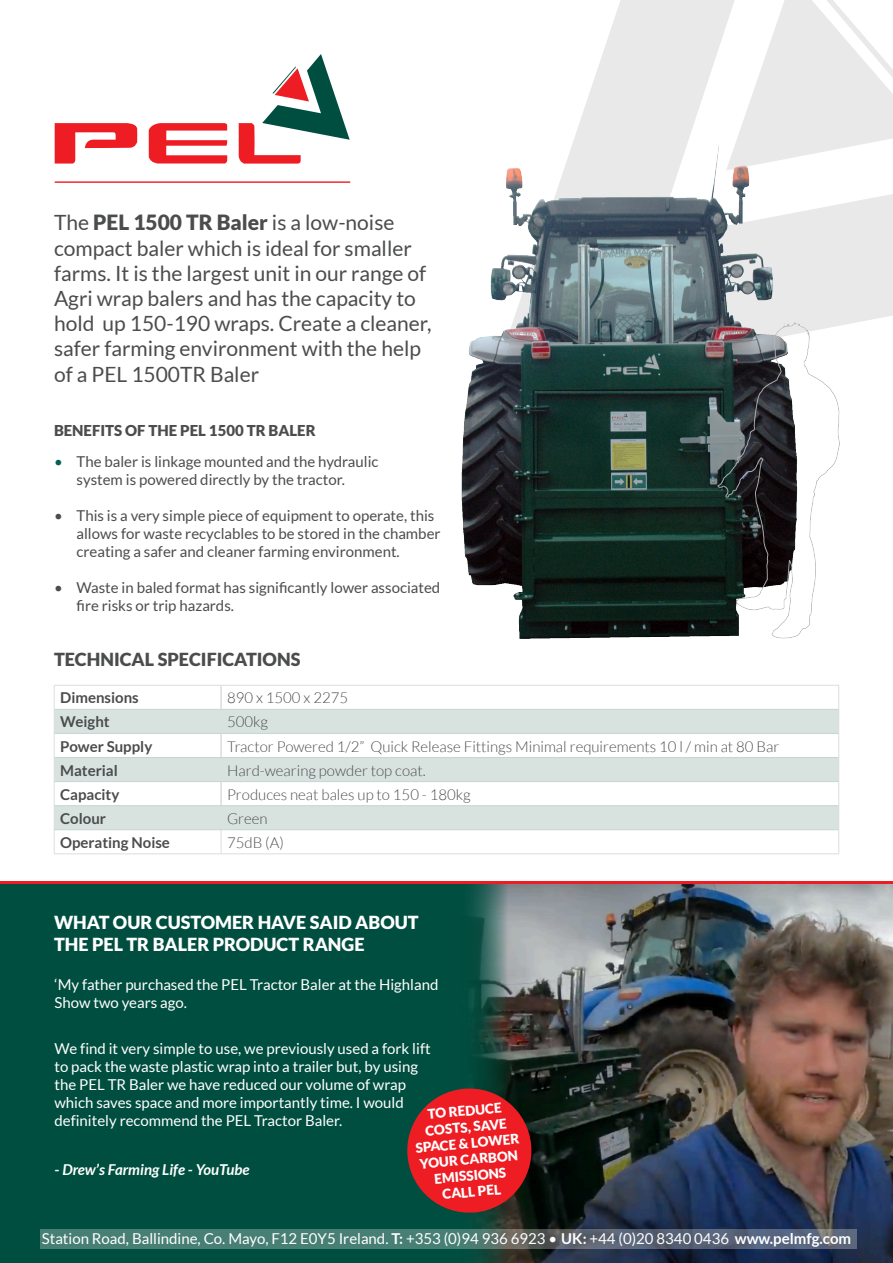
<style>
.page{position:relative;width:893px;height:1263px;background:#fff}
.page>*{position:absolute;margin:0;border:0;box-sizing:border-box;transform-origin:0 0}
.t1{font:21px/25.2px "Lato";color:#4b4c4d}
.t2{font:900 18px/21.6px "Lato";color:#fff}
.t3{font:900 18px "Lato";color:#4b4c4d}
.t4{font:15px/18px "Lato";color:#fff}
.t5{font:15px/18px "Lato";color:#4b4c4d}
.t6{font:300 15px "Lato";color:#4b4c4d}
.t7{font:700 15px "Lato";color:#4b4c4d}
.t8{font:900 15px "Lato";color:#4b4c4d}
.t9{font:italic 700 15px "Lato";color:#fff}
.t10{font:900 13.5px/16.2px "Lato";color:#fff;text-align:center}
.s1{font-weight:900}
.s2{color:#056054}
.s3{font-weight:700}
</style>
<div class="page">
<div style="left:0;top:881px;width:893px;height:10px;background:#ee1d23"></div>
<div style="left:0;top:884px;width:893px;height:379px;background:#004e40"></div>
<img style="left:470px;top:884px;width:423px;height:379px">
<svg style="left:40px;top:1229px;width:817px;height:20px;background:#507273"></svg>
<svg style="left:222px;top:710px;width:616px;height:119px;fill:#d8e3e0"></svg>
<hr style="left:221px;top:685px;width:618px;height:1px;background:#dcdddf">
<svg style="left:54px;top:685px;width:168px;height:168px"></svg>
<svg style="left:838px;top:686px;width:1px;height:167px"></svg>
<hr style="left:54px;top:853px;width:167px;height:1px;background:#dcdddf">
<hr style="left:221px;top:853px;width:618px;height:1px;background:#dcdddf">
<hr style="left:54px;top:709px;width:167px;height:1px;background:#c6d6d4">
<hr style="left:221px;top:709px;width:618px;height:1px;background:#c6d6d4">
<hr style="left:54px;top:733px;width:167px;height:1px;background:#c6d6d4">
<hr style="left:221px;top:733px;width:618px;height:1px;background:#c6d6d4">
<hr style="left:54px;top:757px;width:167px;height:1px;background:#c6d6d4">
<hr style="left:221px;top:757px;width:618px;height:1px;background:#c6d6d4">
<hr style="left:54px;top:781px;width:167px;height:1px;background:#c6d6d4">
<hr style="left:221px;top:781px;width:618px;height:1px;background:#c6d6d4">
<hr style="left:54px;top:805px;width:167px;height:1px;background:#c6d6d4">
<hr style="left:221px;top:805px;width:618px;height:1px;background:#c6d6d4">
<hr style="left:54px;top:829px;width:167px;height:1px;background:#c6d6d4">
<hr style="left:221px;top:829px;width:618px;height:1px;background:#c6d6d4">
<svg style="left:589px;top:0;width:304px;height:325px;fill:#e9e9e9"></svg>
<svg style="left:726px;top:0;width:167px;height:170px"></svg>
<svg style="left:55px;top:123px;width:82px;height:41px"></svg>
<svg style="left:149px;top:123px;width:79px;height:41px"></svg>
<svg style="left:239px;top:54px;width:111px;height:110px"></svg>
<hr style="left:55px;top:181px;width:295px;height:2px;background:#ee1d23">
<img style="left:461px;top:94px;width:384px;height:545px">
<svg style="left:407px;top:1086px;width:127px;height:129px;background:#b12324"></svg>
<p class="t1" style="left:54px;top:210px;width:379px">The <span class="s1">PEL 1500 TR Baler</span> is a low-noise compact baler which is ideal for smaller farms. It is the largest unit in our range of Agri wrap balers and has the capacity to hold up 150-190 wraps. Create a cleaner, safer farming environment with the help of a PEL 1500TR Baler</p>
<p class="t8" style="left:54px;top:421px;width:263px">BENEFITS OF THE PEL 1500 TR BALER</p>
<p class="t5" style="left:76px;top:452px;width:304px;text-indent:-22px"><span class="s2">•</span> The baler is linkage mounted and the hydraulic system is powered directly by the tractor.</p>
<p class="t5" style="left:76px;top:506px;width:366px;text-indent:-22px">• This is a very simple piece of equipment to operate, this allows for waste recyclables to be stored in the chamber creating a safer and cleaner farming environment.</p>
<p class="t5" style="left:76px;top:578px;width:365px;text-indent:-22px">• Waste in baled format has significantly lower associated fire risks or trip hazards.</p>
<p class="t3" style="left:54px;top:648px;width:248px">TECHNICAL SPECIFICATIONS</p>
<p class="t7" style="left:60px;top:689px;width:80px">Dimensions</p>
<p class="t6" style="left:227px;top:690px;width:123px">890 x 1500 x 2275</p>
<p class="t7" style="left:60px;top:713px;width:51px">Weight</p>
<p class="t6" style="left:227px;top:714px;width:43px">500kg</p>
<p class="t7" style="left:60px;top:737px;width:94px">Power Supply</p>
<p class="t6" style="left:227px;top:738px;width:554px">Tractor Powered 1/2” Quick Release Fittings Minimal requirements 10 l / min at 80 Bar</p>
<p class="t7" style="left:60px;top:761px;width:59px">Material</p>
<p class="t6" style="left:227px;top:762px;width:200px">Hard-wearing powder top coat.</p>
<p class="t7" style="left:60px;top:786px;width:61px">Capacity</p>
<p class="t6" style="left:227px;top:786px;width:245px">Produces neat bales up to 150 - 180kg</p>
<p class="t7" style="left:60px;top:810px;width:47px">Colour</p>
<p class="t6" style="left:227px;top:810px;width:42px">Green</p>
<p class="t7" style="left:60px;top:834px;width:111px">Operating Noise</p>
<p class="t6" style="left:227px;top:834px;width:58px">75dB (A)</p>
<p class="t2" style="left:54px;top:912px;width:366px">WHAT OUR CUSTOMER HAVE SAID ABOUT<br>THE PEL TR BALER PRODUCT RANGE</p>
<p class="t4" style="left:54px;top:975px;width:385px">‘My father purchased the PEL Tractor Baler at the Highland<br>Show two years ago.</p>
<p class="t4" style="left:54px;top:1040px;width:378px">We find it very simple to use, we previously used a fork lift to pack the waste plastic wrap into a trailer but, by using the PEL TR Baler we have reduced our volume of wrap which saves space and more importantly time. I would definitely recommend the PEL Tractor Baler.</p>
<p class="t9" style="left:54px;top:1161px;width:197px">- Drew’s Farming Life - YouTube</p>
<p class="t10" style="left:427px;top:1106px;width:76px;rotate:-5deg">TO REDUCE</p>
<p class="t10" style="left:413px;top:1123px;width:106px;rotate:-5deg">COSTS, SAVE<br>SPACE &amp; LOWER<br>YOUR CARBON<br>EMISSIONS</p>
<p class="t10" style="left:442px;top:1186px;width:60px;rotate:-5deg">CALL PEL</p>
<p class="t4" style="left:42px;top:1230px;width:811px">Station Road, Ballindine, Co. Mayo, F12 E0Y5 Ireland. <span class="s3">T:</span> +353 (0)94 936 6923 • <span class="s3">UK:</span> +44 (0)20 8340 0436 <span class="s3">www.pelmfg.com</span></p>
</div>
